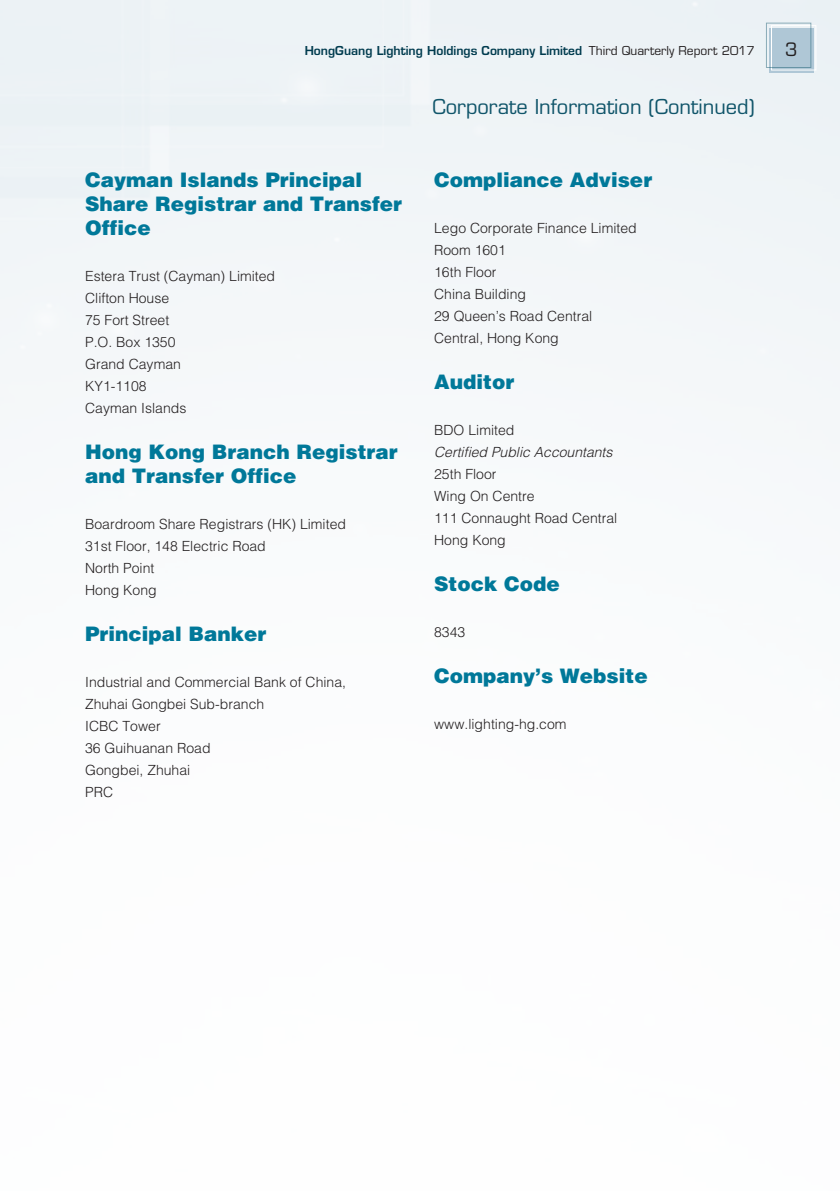
<style>
.page{position:relative;width:840px;height:1191px;background:#fff}
.page>*{position:absolute;margin:0;border:0;box-sizing:border-box;transform-origin:0 0}
.t1{font:900 20px/24px "Helvetica LT Std";color:#007899}
.t2{font:20px "Eurostile LT Std";color:#10556a}
.t3{font:18px "Eurostile LT Std";color:#231f20}
.t4{font:300 14px/22px "Helvetica LT Std";color:#231f20}
.t5{font:italic 300 14px "Helvetica LT Std";color:#231f20}
.t6{font:600 12px "Eurostile LT Std";color:#003b4e}
.s1{font-weight:400;color:#231f20}
</style>
<div class="page">
<div style="left:768px;top:28px;width:45px;height:45px;background:#afc7d6"></div>
<div style="left:770px;top:25px;width:46px;height:46px;border:1px solid #fff"></div>
<p class="t6" style="left:304px;top:43px;width:451px">HongGuang Lighting Holdings Company Limited <span class="s1">Third Quarterly Report 2017</span></p>
<h1 class="t1" style="left:85px;top:167px;width:318px">Cayman Islands Principal<br>Share Registrar and Transfer<br>Office</h1>
<p class="t4" style="left:85px;top:265px;width:191px">Estera Trust (Cayman) Limited<br>Clifton House<br>75 Fort Street<br>P.O. Box 1350<br>Grand Cayman<br>KY1-1108<br>Cayman Islands</p>
<h1 class="t1" style="left:85px;top:439px;width:314px">Hong Kong Branch Registrar and Transfer Office</h1>
<p class="t4" style="left:85px;top:513px;width:262px">Boardroom Share Registrars (HK) Limited<br>31st Floor, 148 Electric Road<br>North Point<br>Hong Kong</p>
<h1 class="t1" style="left:85px;top:621px;width:183px">Principal Banker</h1>
<p class="t4" style="left:85px;top:671px;width:262px">Industrial and Commercial Bank of China,<br>Zhuhai Gongbei Sub-branch<br>ICBC Tower<br>36 Guihuanan Road<br>Gongbei, Zhuhai<br>PRC</p>
<h1 class="t2" style="left:432px;top:94px;width:324px">Corporate Information (Continued)</h1>
<h1 class="t1" style="left:434px;top:167px;width:219px">Compliance Adviser</h1>
<p class="t4" style="left:434px;top:217px;width:204px">Lego Corporate Finance Limited<br>Room 1601<br>16th Floor<br>China Building<br>29 Queen’s Road Central<br>Central, Hong Kong</p>
<h1 class="t1" style="left:434px;top:369px;width:82px">Auditor</h1>
<p class="t4" style="left:434px;top:419px;width:82px">BDO Limited</p>
<p class="t5" style="left:434px;top:443px;width:180px">Certified Public Accountants</p>
<p class="t4" style="left:434px;top:463px;width:184px">25th Floor<br>Wing On Centre<br>111 Connaught Road Central<br>Hong Kong</p>
<h1 class="t1" style="left:434px;top:571px;width:127px">Stock Code</h1>
<p class="t4" style="left:434px;top:621px;width:33px">8343</p>
<h1 class="t1" style="left:434px;top:663px;width:215px">Company’s Website</h1>
<p class="t4" style="left:434px;top:713px;width:134px">www.lighting-hg.com</p>
<p class="t3" style="left:784px;top:39px;width:14px">3</p>
</div>
